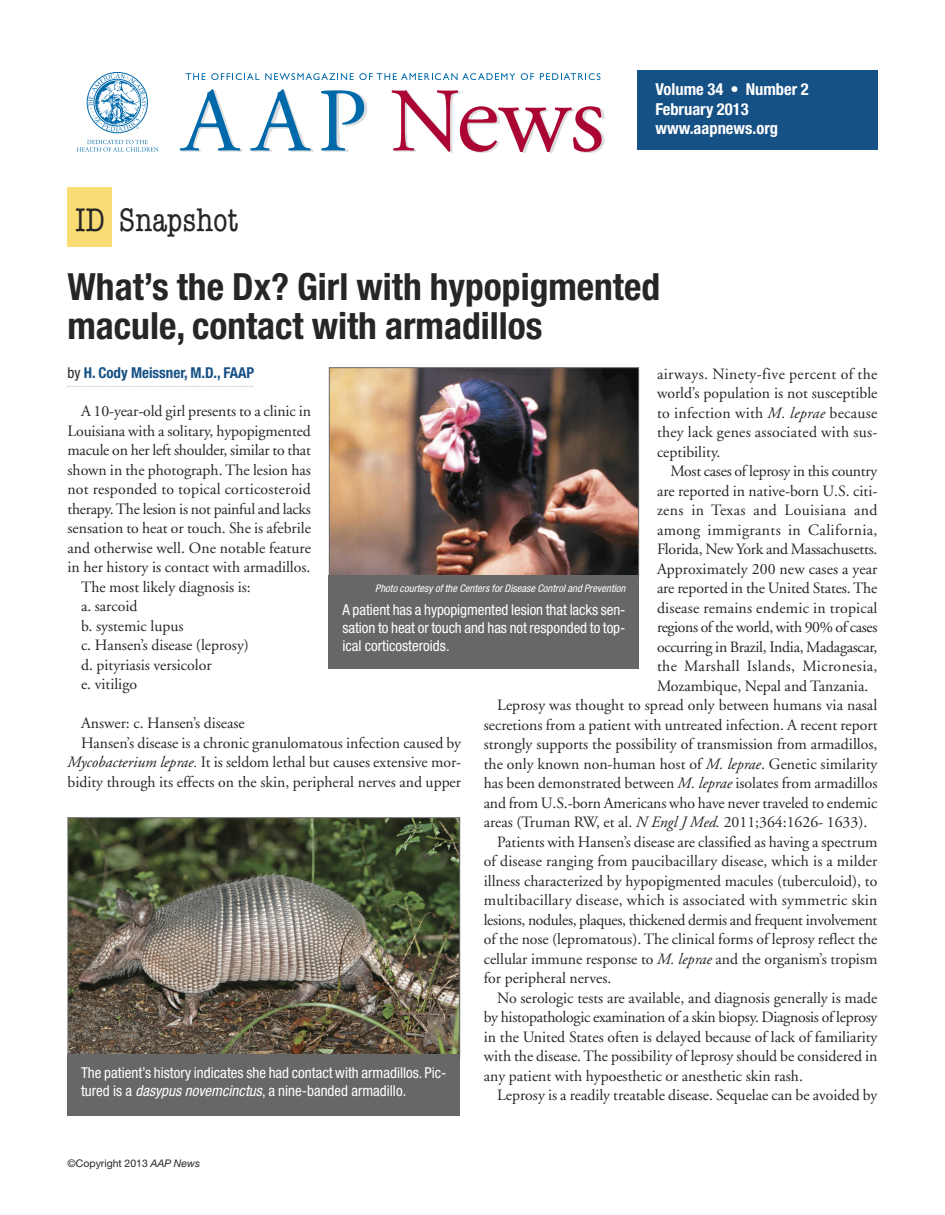
<style>
.page{position:relative;width:945px;height:1215px;background:#fff}
.page>*{position:absolute;margin:0;border:0;box-sizing:border-box;transform-origin:0 0}
.t1{font:700 condensed 37.5px/39px "Helvetica Neue";color:#272627}
.t2{font:condensed 33px "American Typewriter Std";color:#272627}
.t3{font:700 condensed 16.5px/19.5px "Helvetica Neue";color:#fff}
.t4{font:15.75px/19.5px "Adobe Garamond";color:#272627;text-align:justify}
.t5{font:15.75px "Adobe Garamond";letter-spacing:-.02em;color:#272627}
.t6{font:15.75px "Adobe Garamond";letter-spacing:-.025em;color:#272627}
.t7{font:15.75px "Adobe Garamond";letter-spacing:.025em;color:#272627}
.t8{font:condensed 15px/18px "Helvetica Neue";color:#fff;text-align:justify}
.t9{font:700 condensed 15px "Helvetica Neue";color:#165185}
.t10{font:italic condensed 10.5px "Helvetica Neue";color:#fff}
.t11{font:10.5px "Helvetica Neue";color:#272627}
.s1{font-weight:400;color:#272627}
.s2{font-style:italic}
.s3{font-family:"Helvetica Neue LT Std";font-style:italic}
</style>
<div class="page">
<img style="left:179px;top:73px;width:426px;height:80px">
<svg style="left:180px;top:89px;width:61px;height:62px"></svg>
<svg style="left:250px;top:89px;width:61px;height:62px"></svg>
<svg style="left:321px;top:90px;width:43px;height:61px"></svg>
<svg style="left:391px;top:90px;width:211px;height:62px"></svg>
<svg style="left:186px;top:73px;width:73px;height:7px"></svg>
<svg style="left:265px;top:73px;width:250px;height:7px"></svg>
<svg style="left:521px;top:73px;width:13px;height:7px"></svg>
<svg style="left:540px;top:73px;width:61px;height:7px"></svg>
<svg style="left:77px;top:140px;width:82px;height:12px"></svg>
<svg style="left:88px;top:73px;width:59px;height:59px"></svg>
<div style="left:68px;top:188px;width:44px;height:59px;background:#f9dc73"></div>
<div style="left:638px;top:70px;width:240px;height:80px;background:#165185"></div>
<svg style="left:67px;top:386px;width:187px;height:1px"></svg>
<img style="left:331px;top:369px;width:306px;height:206px">
<div style="left:329px;top:367px;width:310px;height:210px;border:1px solid #686768"></div>
<div style="left:329px;top:576px;width:310px;height:93px;background:#686768"></div>
<img style="left:70px;top:819px;width:388px;height:235px">
<div style="left:68px;top:1054px;width:392px;height:62px;background:#686768"></div>
<h2 class="t2" style="left:75px;top:200px;width:165px">ID Snapshot</h2>
<p class="t3" style="left:656px;top:81px;width:155px">Volume 34 • Number 2<br>February 2013 www.aapnews.org</p>
<h1 class="t1" style="left:68px;top:270px;width:594px">What’s the Dx? Girl with hypopigmented macule, contact with armadillos</h1>
<p class="t9" style="left:68px;top:367px;width:188px"><span class="s1">by</span> H. Cody Meissner, M.D., FAAP</p>
<p class="t4" style="left:81px;top:403px;width:231px">A 10-year-old girl presents to a clinic in</p>
<p class="t4" style="left:68px;top:423px;width:245px">Louisiana with a solitary, hypopigmented</p>
<p class="t4" style="left:68px;top:442px;width:245px">macule on her left shoulder, similar to that</p>
<p class="t4" style="left:68px;top:462px;width:245px">shown in the photograph. The lesion has</p>
<p class="t4" style="left:68px;top:481px;width:245px">not responded to topical corticosteroid</p>
<p class="t4" style="left:68px;top:501px;width:245px">therapy. The lesion is not painful and lacks</p>
<p class="t4" style="left:68px;top:520px;width:245px">sensation to heat or touch. She is afebrile</p>
<p class="t4" style="left:68px;top:540px;width:245px">and otherwise well. One notable feature</p>
<p class="t4" style="left:68px;top:559px;width:245px">in her history is contact with armadillos.</p>
<p class="t4" style="left:81px;top:579px;width:171px">The most likely diagnosis is:</p>
<p class="t4" style="left:81px;top:598px;width:58px">a. sarcoid</p>
<p class="t4" style="left:81px;top:618px;width:104px">b. systemic lupus</p>
<p class="t4" style="left:81px;top:637px;width:169px">c. Hansen’s disease (leprosy)</p>
<p class="t4" style="left:81px;top:657px;width:132px">d. pityriasis versicolor</p>
<p class="t4" style="left:81px;top:676px;width:58px">e. vitiligo</p>
<p class="t4" style="left:81px;top:715px;width:165px">Answer: c. Hansen’s disease</p>
<p class="t4" style="left:81px;top:735px;width:382px">Hansen’s disease is a chronic granulomatous infection caused by</p>
<p class="t4" style="left:68px;top:754px;width:395px"><span class="s2">Mycobacterium leprae.</span> It is seldom lethal but causes extensive mor-</p>
<p class="t4" style="left:68px;top:774px;width:395px">bidity through its effects on the skin, peripheral nerves and upper</p>
<p class="t4" style="left:657px;top:366px;width:222px">airways. Ninety-five percent of the world’s population is not susceptible to infection with <span class="s2">M. leprae</span> because they lack genes associated with sus&shy;ceptibility.</p>
<p class="t5" style="left:671px;top:465px;width:209px">Most cases of leprosy in this country</p>
<p class="t4" style="left:657px;top:483px;width:222px">are reported in native-born U.S. citi-</p>
<p class="t7" style="left:657px;top:504px;width:222px">zens in Texas and Louisiana and</p>
<p class="t7" style="left:657px;top:523px;width:222px">among immigrants in California,</p>
<p class="t4" style="left:657px;top:541px;width:222px">Florida, New York and Massachusetts.</p>
<p class="t4" style="left:657px;top:561px;width:222px">Approximately 200 new cases a year</p>
<p class="t4" style="left:657px;top:580px;width:222px">are reported in the United States. The</p>
<p class="t4" style="left:657px;top:600px;width:222px">disease remains endemic in tropical</p>
<p class="t6" style="left:657px;top:621px;width:222px">regions of the world, with 90% of cases</p>
<p class="t5" style="left:657px;top:640px;width:222px">occurring in Brazil, India, Madagascar,</p>
<p class="t7" style="left:657px;top:660px;width:222px">the Marshall Islands, Micronesia,</p>
<p class="t4" style="left:657px;top:678px;width:213px">Mozambique, Nepal and Tanzania.</p>
<p class="t4" style="left:497px;top:697px;width:382px">Leprosy was thought to spread only between humans via nasal</p>
<p class="t4" style="left:484px;top:717px;width:395px">secretions from a patient with untreated infection. A recent report</p>
<p class="t4" style="left:484px;top:736px;width:395px">strongly supports the possibility of transmission from armadillos,</p>
<p class="t4" style="left:484px;top:756px;width:395px">the only known non-human host of <span class="s2">M. leprae</span>. Genetic similarity</p>
<p class="t4" style="left:484px;top:775px;width:395px">has been demonstrated between <span class="s2">M. leprae</span> isolates from armadillos</p>
<p class="t4" style="left:484px;top:795px;width:395px">and from U.S.-born Americans who have never traveled to endemic</p>
<p class="t4" style="left:484px;top:814px;width:385px">areas (Truman RW, et al. <span class="s2">N Engl J Med.</span> 2011;364:1626- 1633).</p>
<p class="t4" style="left:497px;top:834px;width:382px">Patients with Hansen’s disease are classified as having a spectrum</p>
<p class="t4" style="left:484px;top:853px;width:395px">of disease ranging from paucibacillary disease, which is a milder</p>
<p class="t4" style="left:484px;top:873px;width:395px">illness characterized by hypopigmented macules (tuberculoid), to</p>
<p class="t4" style="left:484px;top:892px;width:395px">multibacillary disease, which is associated with symmetric skin</p>
<p class="t6" style="left:484px;top:913px;width:395px">lesions, nodules, plaques, thickened dermis and frequent involvement</p>
<p class="t4" style="left:484px;top:931px;width:395px">of the nose (lepromatous). The clinical forms of leprosy reflect the</p>
<p class="t4" style="left:484px;top:951px;width:395px">cellular immune response to <span class="s2">M. leprae</span> and the organism’s tropism</p>
<p class="t4" style="left:484px;top:970px;width:129px">for peripheral nerves.</p>
<p class="t4" style="left:497px;top:990px;width:382px">No serologic tests are available, and diagnosis generally is made</p>
<p class="t5" style="left:484px;top:1011px;width:395px">by histopathologic examination of a skin biopsy. Diagnosis of leprosy</p>
<p class="t4" style="left:484px;top:1029px;width:395px">in the United States often is delayed because of lack of familiarity</p>
<p class="t4" style="left:484px;top:1048px;width:395px">with the disease. The possibility of leprosy should be considered in</p>
<p class="t4" style="left:484px;top:1068px;width:321px">any patient with hypoesthetic or anesthetic skin rash.</p>
<p class="t4" style="left:497px;top:1087px;width:382px">Leprosy is a readily treatable disease. Sequelae can be avoided by</p>
<p class="t10" style="left:375px;top:585px;width:254px">Photo courtesy of the Centers forDisease Controland Prevention</p>
<p class="t8" style="left:342px;top:602px;width:285px">A patient has a hypopigmented lesion that lacks sen&shy;sation to heat or touch and has not responded to top&shy;ical corticosteroids.</p>
<p class="t8" style="left:81px;top:1065px;width:367px">The patient’s history indicates she had contact with armadillos. Pic&shy;tured is a <span class="s2">dasypus novemcinctus</span>, a nine-banded armadillo.</p>
<p class="t11" style="left:68px;top:1160px;width:134px">©Copyright 2013 <span class="s3">AAP News</span></p>
</div>
